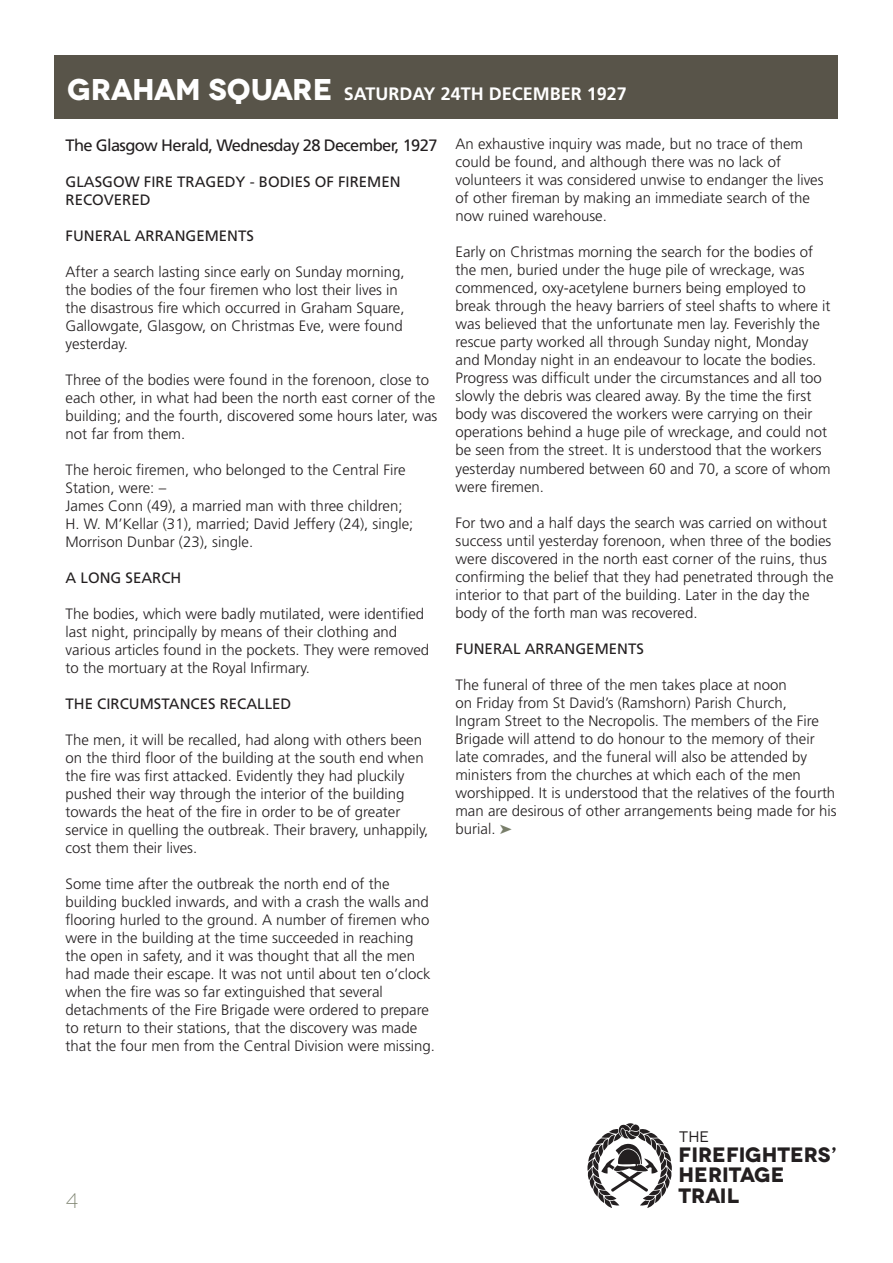
<style>
.page{position:relative;width:893px;height:1263px;background:#fff}
.page>*{position:absolute;margin:0;border:0;box-sizing:border-box;transform-origin:0 0}
.t1{font:300 21px "Novecentowide";color:#787e6a}
.t2{font:700 20.85px/20.2px "Novecentowide";color:#231f20}
.Paragraph_Style_1{font:700 18px "Frutiger LT Std";color:#fff}
.t3{font:16.5px "Frutiger LT Std";letter-spacing:-.04em;color:#231f20}
.t4{font:15.3px "Novecentowide";color:#231f20}
.t5{font:300 15px/18px "Frutiger LT Std";color:#231f20}
.t6{font:15px/18px "Frutiger LT Std";color:#231f20}
.s1{font-family:"Novecentowide";font-size:30px}
.s2{color:#787e6a}
</style>
<div class="page">
<svg style="left:587px;top:1123px;width:85px;height:85px"></svg>
<div style="left:54px;top:55px;width:783px;height:64px;background:#585449"></div>
<p class="Paragraph_Style_1" style="left:67px;top:83px;width:561px"><span class="s1">GRAHAM SQUARE</span> SATURDAY 24TH DECEMBER 1927</p>
<p class="t3" style="left:66px;top:135px;width:373px">The Glasgow Herald, Wednesday 28 December, 1927</p>
<p class="t6" style="left:66px;top:172px;width:337px">GLASGOW FIRE TRAGEDY - BODIES OF FIREMEN<br>RECOVERED</p>
<p class="t6" style="left:66px;top:226px;width:190px">FUNERAL ARRANGEMENTS</p>
<p class="t5" style="left:66px;top:263px;width:341px">After a search lasting since early on Sunday morning, the bodies of the four firemen who lost their lives in the disastrous fire which occurred in Graham Square, Gallowgate, Glasgow, on Christmas Eve, were found yesterday.</p>
<p class="t5" style="left:66px;top:371px;width:373px">Three of the bodies were found in the forenoon, close to each other, in what had been the north east corner of the building; and the fourth, discovered some hours later, was not far from them.</p>
<p class="t5" style="left:66px;top:461px;width:342px">The heroic firemen, who belonged to the Central Fire<br>Station, were: –</p>
<p class="t5" style="left:66px;top:497px;width:349px">James Conn (49), a married man with three children;<br>H. W. M’Kellar (31), married; David Jeffery (24), single;<br>Morrison Dunbar (23), single.</p>
<p class="t6" style="left:66px;top:568px;width:117px">A LONG SEARCH</p>
<p class="t5" style="left:66px;top:605px;width:365px">The bodies, which were badly mutilated, were identified last night, principally by means of their clothing and various articles found in the pockets. They were removed to the mortuary at the Royal Infirmary.</p>
<p class="t6" style="left:66px;top:694px;width:227px">THE CIRCUMSTANCES RECALLED</p>
<p class="t5" style="left:66px;top:731px;width:364px">The men, it will be recalled, had along with others been on the third floor of the building at the south end when the fire was first attacked. Evidently they had pluckily pushed their way through the interior of the building towards the heat of the fire in order to be of greater service in quelling the outbreak. Their bravery, unhappily, cost them their lives.</p>
<p class="t5" style="left:66px;top:875px;width:371px">Some time after the outbreak the north end of the building buckled inwards, and with a crash the walls and flooring hurled to the ground. A number of firemen who were in the building at the time succeeded in reaching the open in safety, and it was thought that all the men had made their escape. It was not until about ten o’clock when the fire was so far extinguished that several detachments of the Fire Brigade were ordered to prepare to return to their stations, that the discovery was made that the four men from the Central Division were missing.</p>
<p class="t5" style="left:455px;top:135px;width:370px">An exhaustive inquiry was made, but no trace of them could be found, and although there was no lack of volunteers it was considered unwise to endanger the lives of other fireman by making an immediate search of the now ruined warehouse.</p>
<p class="t5" style="left:455px;top:243px;width:377px">Early on Christmas morning the search for the bodies of the men, buried under the huge pile of wreckage, was commenced, oxy-acetylene burners being employed to break through the heavy barriers of steel shafts to where it was believed that the unfortunate men lay. Feverishly the rescue party worked all through Sunday night, Monday and Monday night in an endeavour to locate the bodies.<br>Progress was difficult under the circumstances and all too slowly the debris was cleared away. By the time the first body was discovered the workers were carrying on their operations behind a huge pile of wreckage, and could not be seen from the street. It is understood that the workers yesterday numbered between 60 and 70, a score of whom were firemen.</p>
<p class="t5" style="left:455px;top:513px;width:380px">For two and a half days the search was carried on without success until yesterday forenoon, when three of the bodies were discovered in the north east corner of the ruins, thus confirming the belief that they had penetrated through the interior to that part of the building. Later in the day the body of the forth man was recovered.</p>
<p class="t6" style="left:455px;top:639px;width:190px">FUNERAL ARRANGEMENTS</p>
<p class="t5" style="left:455px;top:675px;width:383px">The funeral of three of the men takes place at noon<br>on Friday from St David’s (Ramshorn) Parish Church,<br>Ingram Street to the Necropolis. The members of the Fire Brigade will attend to do honour to the memory of their late comrades, and the funeral will also be attended by ministers from the churches at which each of the men worshipped. It is understood that the relatives of the fourth man are desirous of other arrangements being made for his burial. <span class="s2">➤</span></p>
<p class="t1" style="left:66px;top:1188px;width:14px">4</p>
<p class="t4" style="left:679px;top:1127px;width:31px">THE</p>
<h2 class="t2" style="left:679px;top:1145px;width:160px">FIREFIGHTERS’<br>HERITAGE<br>TRAIL</h2>
</div>
